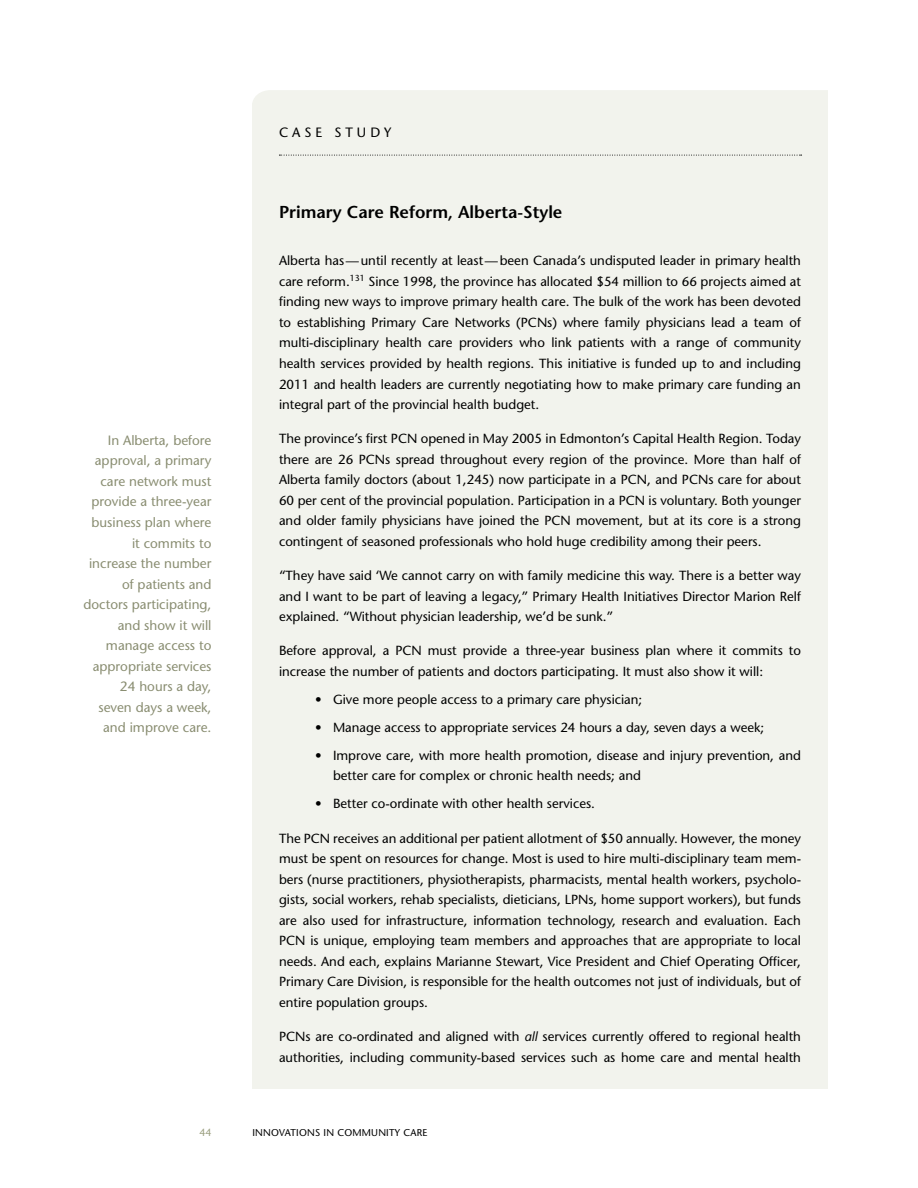
<style>
.page{position:relative;width:918px;height:1188px;background:#fff}
.page>*{position:absolute;margin:0;border:0;box-sizing:border-box;transform-origin:0 0}
.t1{font:600 17.25px "Stone Sans";color:#000}
.t2{font:13.5px/20.5px "Stone Sans";color:#8a8e72;text-align:right}
.t3{font:13.5px "Stone Sans";letter-spacing:.3em;color:#000}
.t4{font:13.2px/20.5px "Stone Sans";color:#000;text-align:justify}
.t5{font:10.5px "Stone Sans";color:#9da182}
.t6{font:9.9px "Stone Sans";letter-spacing:.02em;color:#000}
.s1{font-style:italic}
</style>
<div class="page">
<div style="left:252px;top:90px;width:576px;height:999px;background:#f2f3ed"></div>
<p class="t2" style="left:83px;top:430px;width:130px">In Alberta, before approval, a primary care network must provide a three-year business plan where it commits to increase the number of patients and doctors participating, and show it will manage access to appropriate services<br>24 hours a day, seven days a week, and improve care.</p>
<p class="t3" style="left:279px;top:124px;width:35px">Case</p>
<p class="t3" style="left:334px;top:124px;width:59px">Study</p>
<h1 class="t1" style="left:279px;top:201px;width:285px">Primary Care Reform, Alberta-Style</h1>
<p class="t4" style="left:279px;top:250px;width:524px">Alberta has—until recently at least—been Canada’s undisputed leader in primary health care reform.<sup>131</sup> Since 1998, the province has allocated $54 million to 66 projects aimed at finding new ways to improve primary health care. The bulk of the work has been devoted to establishing Primary Care Networks (PCNs) where family physicians lead a team of multi-disciplinary health care providers who link patients with a range of community health services provided by health regions. This initiative is funded up to and including 2011 and health leaders are currently negotiating how to make primary care funding an integral part of the provincial health budget.</p>
<p class="t4" style="left:279px;top:428px;width:524px">The province’s first PCN opened in May 2005 in Edmonton’s Capital Health Region. Today there are 26 PCNs spread throughout every region of the province. More than half of Alberta family doctors (about 1,245) now participate in a PCN, and PCNs care for about 60 per cent of the provincial population. Participation in a PCN is voluntary. Both younger and older family physicians have joined the PCN movement, but at its core is a strong contingent of seasoned professionals who hold huge credibility among their peers.</p>
<p class="t4" style="left:279px;top:565px;width:524px">“They have said ‘We cannot carry on with family medicine this way. There is a better way and I want to be part of leaving a legacy,” Primary H ealth Initiatives Director M arion Relf explained. “Without physician leadership, we’d be sunk.”</p>
<p class="t4" style="left:279px;top:640px;width:524px">Before approval, a PCN must provide a three-year business plan where it commits to increase the number of patients and doctors participating. It must also show it will:</p>
<p class="t4" style="left:315px;top:689px;width:329px">• Give more people access to a primary care physician;</p>
<p class="t4" style="left:315px;top:717px;width:451px">• M anage access to appropriate services 24 hours a day, seven days a week;</p>
<p class="t4" style="left:333px;top:745px;width:469px;text-indent:-18px">• Improve care, with more health promotion, disease and injury prevention, and better care for complex or chronic health needs; and</p>
<p class="t4" style="left:315px;top:793px;width:282px">• Better co-ordinate with other health services.</p>
<p class="t4" style="left:279px;top:828px;width:524px">The PCN receives an additional per patient allotment of $50 annually. However, the money must be spent on resources for change. Most is used to hire multi-disciplinary team mem&shy;bers (nurse practitioners, physiotherapists, pharmacists, mental health workers, psycholo&shy;gists, social workers, rehab specialists, dieticians, LPNs, home support workers), but funds are also used for infrastructure, information technology, research and evaluation. Each PCN is unique, employing team members and approaches that are appropriate to local needs. And each, explains Marianne Stewart, Vice President and Chief Operating Officer, Primary Care Division, is responsible for the health outcomes not just of individuals, but of entire population groups.</p>
<p class="t4" style="left:279px;top:1026px;width:524px">PCNs are co-ordinated and aligned with <span class="s1">all</span> services currently offered to regional health authorities, including community-based services such as home care and mental health</p>
<p class="t5" style="left:199px;top:1126px;width:14px">44</p>
<p class="t6" style="left:252px;top:1127px;width:175px">Innovations i n Community Care</p>
</div>
